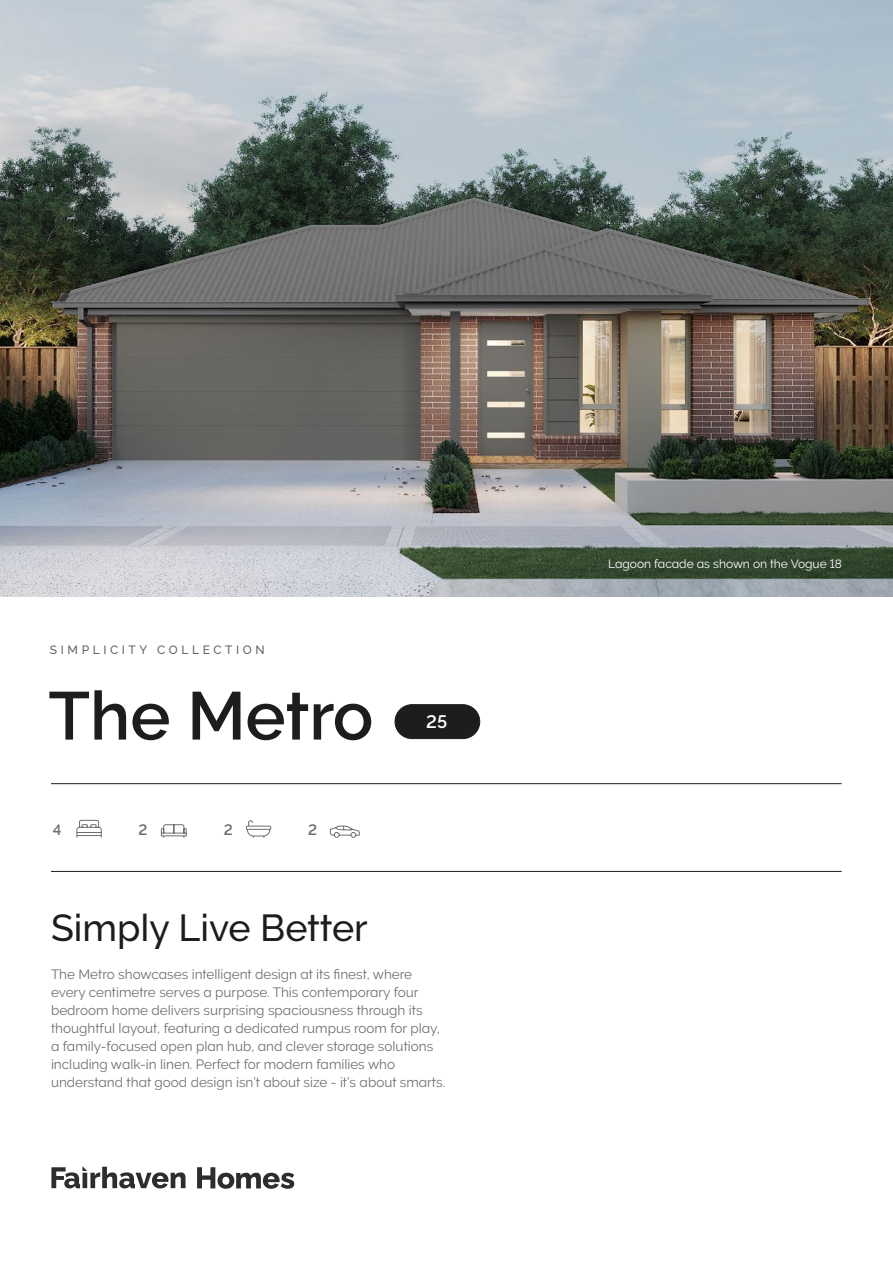
<style>
.page{position:relative;width:893px;height:1263px;background:#fff}
.page>*{position:absolute;margin:0;border:0;box-sizing:border-box;transform-origin:0 0}
.t1{font:600 67.5px "Raleway";letter-spacing:-.005em;color:#1d1d1b}
.t2{font:500 37.5px "Raleway";color:#1d1d1b}
.t3{font:600 18px "Raleway";color:#fff}
.t4{font:600 15px "Raleway";color:#706f6f}
.t5{font:13.5px/18px "Raleway";color:#706f6f}
.t6{font:12px "Raleway";color:#fff}
.t7{font:500 12px "Raleway";letter-spacing:.3em;color:#646363}
</style>
<div class="page">
<hr style="left:51px;top:871px;width:791px;height:1px;background:#1d1d1b">
<hr style="left:51px;top:783px;width:791px;height:1px;background:#1d1d1b">
<svg style="left:76px;top:819px;width:26px;height:19px"></svg>
<svg style="left:161px;top:824px;width:26px;height:14px"></svg>
<svg style="left:246px;top:820px;width:26px;height:18px"></svg>
<svg style="left:329px;top:825px;width:31px;height:13px"></svg>
<div style="left:395px;top:705px;width:85px;height:34px;background:#1d1d1b;border-radius:17px"></div>
<div style="left:395px;top:704px;width:85px;height:35px;border:1px solid #1d1d1b;border-radius:17px"></div>
<img style="left:0;top:0;width:893px;height:596px">
<svg style="left:51px;top:1166px;width:243px;height:23px"></svg>
<p class="t7" style="left:50px;top:643px;width:216px">SIMPLICITY COLLECTION</p>
<h1 class="t1" style="left:48px;top:677px;width:326px">The Metro</h1>
<p class="t4" style="left:53px;top:821px;width:10px">4</p>
<p class="t4" style="left:138px;top:821px;width:10px">2</p>
<p class="t4" style="left:224px;top:821px;width:10px">2</p>
<p class="t4" style="left:308px;top:821px;width:10px">2</p>
<h2 class="t2" style="left:51px;top:906px;width:318px">Simply Live Better</h2>
<h3 class="t3" style="left:426px;top:711px;width:22px">25</h3>
<p class="t5" style="left:51px;top:965px;width:396px">The Metro showcases intelligent design at its finest, where every centimetre serves a purpose. This contemporary four bedroom home delivers surprising spaciousness through its thoughtful layout, featuring a dedicated rumpus room for play, a family-focused open plan hub, and clever storage solutions including walk-in linen. Perfect for modern families who understand that good design isn’t about size - it’s about smarts.</p>
<p class="t6" style="left:608px;top:556px;width:235px">Lagoon facade as shown on the Vogue 18</p>
</div>
